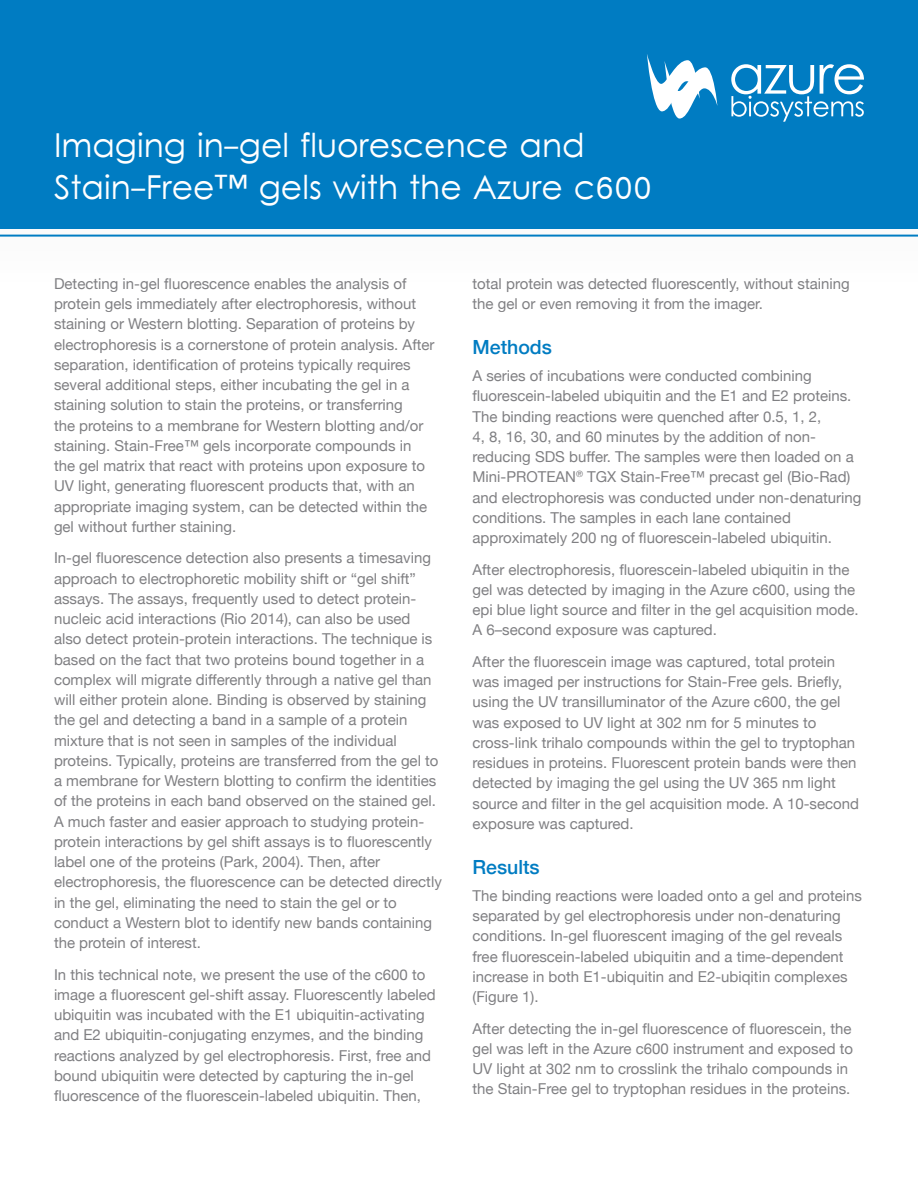
<style>
.page{position:relative;width:918px;height:1188px;background:#fff}
.page>*{position:absolute;margin:0;border:0;box-sizing:border-box;transform-origin:0 0}
.t1{font:33px/42px "Levenim";color:#fff}
.t2{font:500 19.5px "Helvetica Neue";color:#007cc2}
.t3{font:15px/20.2px "Helvetica Neue";color:#808083}
</style>
<div class="page">
<div style="left:0;top:0;width:918px;height:229px;background:#007cc2"></div>
<hr style="left:0;top:235px;width:918px;height:2px;background:#007cc2">
<svg style="left:731px;top:64px;width:133px;height:58px"></svg>
<svg style="left:647px;top:54px;width:70px;height:65px"></svg>
<h1 class="t1" style="left:54px;top:127px;width:599px">Imaging in-gel fluorescence and<br>Stain-Free™ gels with the Azure c600</h1>
<p class="t3" style="left:54px;top:274px;width:382px">Detecting in-gel fluorescence enables the analysis of protein gels immediately after electrophoresis, without staining or Western blotting. Separation of proteins by electrophoresis is a cornerstone of protein analysis. After separation, identification of proteins typically requires several additional steps, either incubating the gel in a staining solution to stain the proteins, or transferring<br>the proteins to a membrane for Western blotting and/or staining. Stain-Free™ gels incorporate compounds in the gel matrix that react with proteins upon exposure to UV light, generating fluorescent products that, with an appropriate imaging system, can be detected within the gel without further staining.</p>
<p class="t3" style="left:54px;top:549px;width:389px">In-gel fluorescence detection also presents a timesaving approach to electrophoretic mobility shift or “gel shift” assays. The assays, frequently used to detect protein&shy;nucleic acid interactions (Rio 2014), can also be used<br>also detect protein-protein interactions. The technique is based on the fact that two proteins bound together in a complex will migrate differently through a native gel than will either protein alone. Binding is observed by staining the gel and detecting a band in a sample of a protein mixture that is not seen in samples of the individual proteins. Typically, proteins are transferred from the gel to a membrane for Western blotting to confirm the identities of the proteins in each band observed on the stained gel.<br>A much faster and easier approach to studying protein&shy;protein interactions by gel shift assays is to fluorescently label one of the proteins (Park, 2004). Then, after electrophoresis, the fluorescence can be detected directly in the gel, eliminating the need to stain the gel or to conduct a Western blot to identify new bands containing the protein of interest.</p>
<p class="t3" style="left:54px;top:965px;width:383px">In this technical note, we present the use of the c600 to image a fluorescent gel-shift assay. Fluorescently labeled ubiquitin was incubated with the E1 ubiquitin-activating and E2 ubiquitin-conjugating enzymes, and the binding reactions analyzed by gel electrophoresis. First, free and bound ubiquitin were detected by capturing the in-gel fluorescence of the fluorescein-labeled ubiquitin. Then,</p>
<p class="t3" style="left:472px;top:274px;width:379px">total protein was detected fluorescently, without staining the gel or even removing it from the imager.</p>
<h2 class="t2" style="left:472px;top:331px;width:81px">Methods</h2>
<p class="t3" style="left:472px;top:366px;width:390px">A series of incubations were conducted combining fluorescein-labeled ubiquitin and the E1 and E2 proteins.<br>The binding reactions were quenched after 0.5, 1, 2,<br>4, 8, 16, 30, and 60 minutes by the addition of non&shy;reducing SDS buffer. The samples were then loaded on a Mini-PROTEAN<sup>®</sup> TGX Stain-Free™ precast gel (Bio-Rad) and electrophoresis was conducted under non-denaturing conditions. The samples in each lane contained approximately 200 ng of fluorescein-labeled ubiquitin.</p>
<p class="t3" style="left:473px;top:560px;width:388px">After electrophoresis, fluorescein-labeled ubiquitin in the gel was detected by imaging in the Azure c600, using the epi blue light source and filter in the gel acquisition mode.<br>A 6–second exposure was captured.</p>
<p class="t3" style="left:473px;top:652px;width:388px">After the fluorescein image was captured, total protein was imaged per instructions for Stain-Free gels. Briefly, using the UV transilluminator of the Azure c600, the gel was exposed to UV light at 302 nm for 5 minutes to cross-link trihalo compounds within the gel to tryptophan residues in proteins. Fluorescent protein bands were then detected by imaging the gel using the UV 365 nm light source and filter in the gel acquisition mode. A 10-second exposure was captured.</p>
<h2 class="t2" style="left:472px;top:851px;width:69px">Results</h2>
<p class="t3" style="left:472px;top:886px;width:391px">The binding reactions were loaded onto a gel and proteins separated by gel electrophoresis under non-denaturing conditions. In-gel fluorescent imaging of the gel reveals free fluorescein-labeled ubiquitin and a time-dependent increase in both E1-ubiquitin and E2-ubiqitin complexes (Figure 1).</p>
<p class="t3" style="left:472px;top:1019px;width:382px">After detecting the in-gel fluorescence of fluorescein, the gel was left in the Azure c600 instrument and exposed to UV light at 302 nm to crosslink the trihalo compounds in the Stain-Free gel to tryptophan residues in the proteins.</p>
</div>
